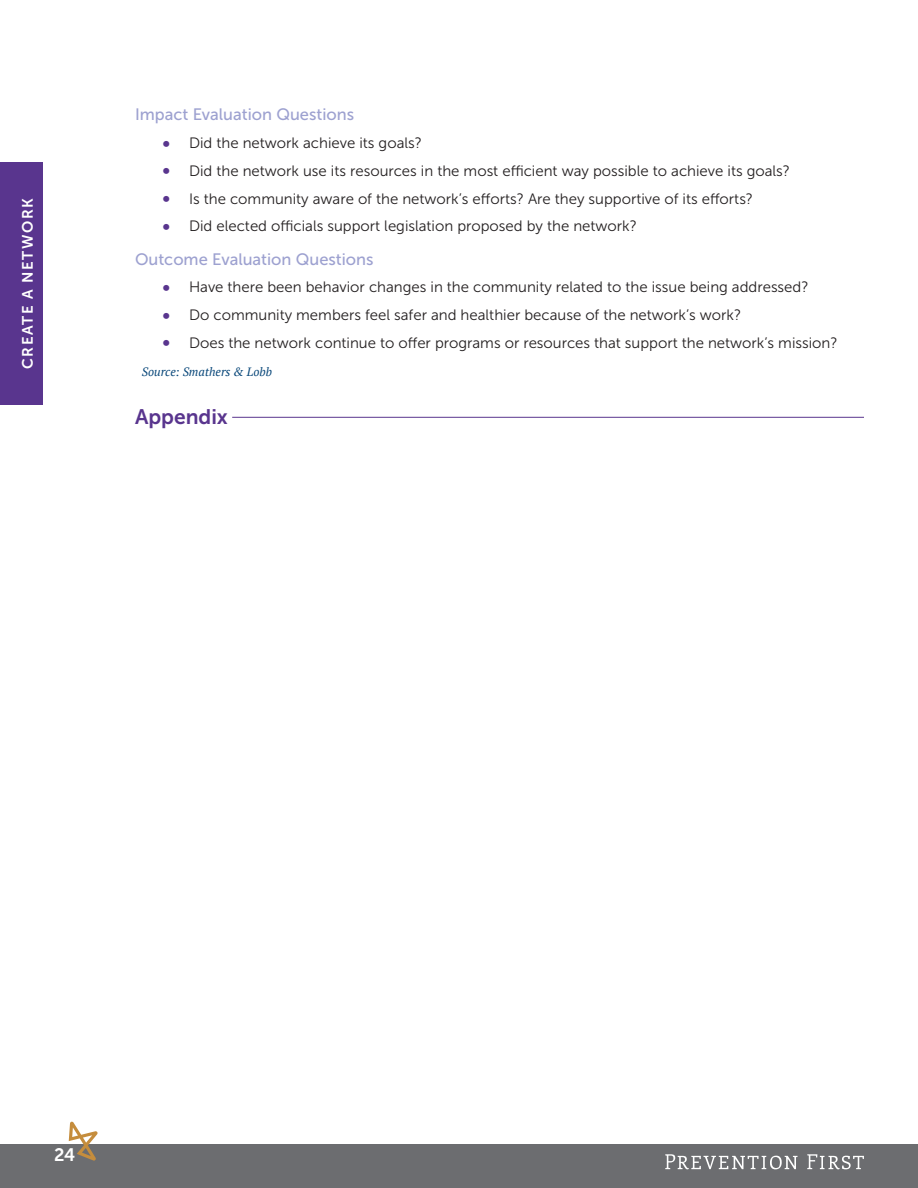
<style>
.page{position:relative;width:918px;height:1188px;background:#fff}
.page>*{position:absolute;margin:0;border:0;box-sizing:border-box;transform-origin:0 0}
.t1{font:21px "Museo Sans 700";color:#59358e}
.t2{font:18px "Museo Sans 700";color:#fff}
.t3{font:16.5px "Museo Sans 500";color:#9da1d0}
.t4{font:15px "Museo Sans 300";color:#231f20}
.t5{font:15px "Museo Sans 700";letter-spacing:.1em;color:#fff}
.t6{font:italic 12px "PT Serif";color:#0a487a}
.s1{font-size:21px;color:#59358e}
</style>
<div class="page">
<div style="left:0;top:1144px;width:918px;height:44px;background:#6c6d70"></div>
<svg style="left:665px;top:1154px;width:133px;height:15px"></svg>
<svg style="left:807px;top:1154px;width:57px;height:15px"></svg>
<svg style="left:69px;top:1122px;width:29px;height:39px"></svg>
<div style="left:0;top:162px;width:43px;height:243px;background:#59358e"></div>
<hr style="left:232px;top:417px;width:632px;height:1px;background:#59358e">
<p class="t5" style="left:19px;top:369px;width:172px;rotate:-90deg">CREATE A NETWORK</p>
<p class="t3" style="left:135px;top:106px;width:221px">Impact Evaluation Questions</p>
<p class="t4" style="left:162px;top:135px;width:262px"><span class="s1">•</span> Did the network achieve its goals?</p>
<p class="t4" style="left:162px;top:163px;width:630px"><span class="s1">•</span> Did the network use its resources in the most efficient way possible to achieve its goals?</p>
<p class="t4" style="left:162px;top:190px;width:593px"><span class="s1">•</span> Is the community aware of the network’s efforts? Are they supportive of its efforts?</p>
<p class="t4" style="left:162px;top:218px;width:477px"><span class="s1">•</span> Did elected officials support legislation proposed by the network?</p>
<p class="t3" style="left:135px;top:250px;width:240px">Outcome Evaluation Questions</p>
<p class="t4" style="left:162px;top:279px;width:648px"><span class="s1">•</span> Have there been behavior changes in the community related to the issue being addressed?</p>
<p class="t4" style="left:162px;top:307px;width:581px"><span class="s1">•</span> Do community members feel safer and healthier because of the network’s work?</p>
<p class="t4" style="left:162px;top:335px;width:677px"><span class="s1">•</span> Does the network continue to offer programs or resources that support the network’s mission?</p>
<p class="t6" style="left:142px;top:364px;width:132px">Source: Smathers &amp; Lobb</p>
<h1 class="t1" style="left:135px;top:405px;width:94px">Appendix</h1>
<p class="t2" style="left:54px;top:1144px;width:23px">24</p>
</div>
